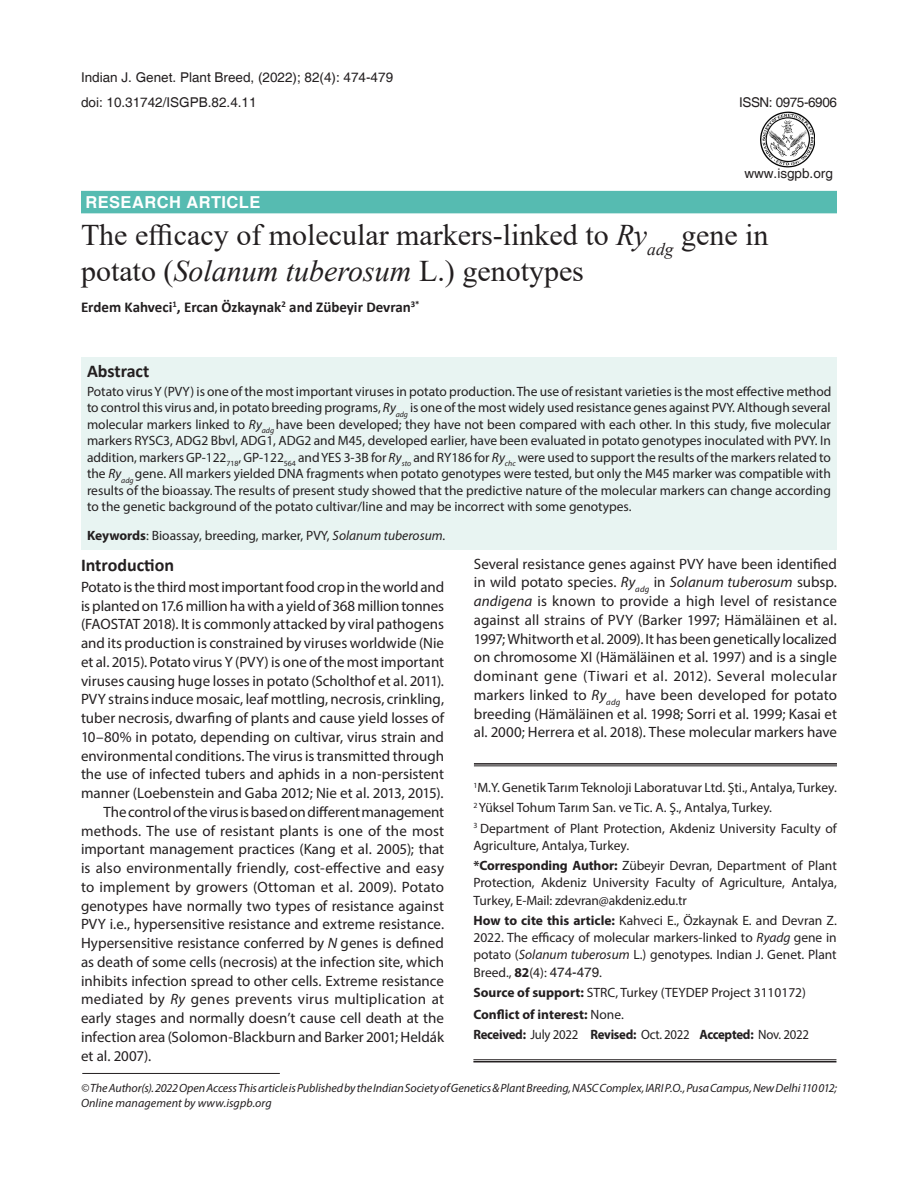
<style>
.page{position:relative;width:918px;height:1188px;background:#fff}
.page>*{position:absolute;margin:0;border:0;box-sizing:border-box;transform-origin:0 0}
.article_head{font:30px/36px "Times New Roman";color:#231f20}
.Sub-Head-1{font:700 18px "Calibri";color:#231f20}
.Subject{font:700 16.5px "Helvetica";letter-spacing:.025em;color:#fff}
.Body_flush{font:15px/18.8px "Myriad Pro";color:#231f20;text-align:justify}
.text{font:15px/18.8px "Myriad Pro";color:#231f20;text-align:justify}
.author{font:700 15px "Calibri";color:#231f20}
.Abstract{font:13.5px/16.5px "Myriad Pro";color:#231f20;text-align:justify}
.affiliation{font:13.5px/17.2px "Myriad Pro";color:#231f20;text-align:justify}
.Running_Head{font:13.5px "Helvetica";color:#231f20}
.affiliation-2{font:700 13.5px "Myriad Pro";letter-spacing:-.02em;color:#231f20;scale:.95 1}
.affiliation-3{font:700 13.5px "Myriad Pro";color:#231f20}
.Running_Head-2{font:13.5px "Helvetica";letter-spacing:-.03em;color:#231f20}
.Bottom_1st_page{font:italic 12px/14.4px "Myriad Pro";letter-spacing:-.005em;color:#231f20}
.s1{font-style:italic}
.s2{font-weight:700}
.s3{font-family:"Helvetica"}
.s4{font-weight:400}
</style>
<div class="page">
<div style="left:81px;top:358px;width:756px;height:192px;background:#e8f4f2"></div>
<div style="left:81px;top:191px;width:756px;height:22px;background:#56bbb1"></div>
<hr style="left:474px;top:763px;width:363px;height:2px;background:#231f20">
<hr style="left:474px;top:766px;width:363px;height:1px;background:#231f20">
<hr style="left:473px;top:1059px;width:363px;height:1px;background:#231f20">
<hr style="left:473px;top:1061px;width:363px;height:1px;background:#231f20">
<hr style="left:82px;top:1073px;width:198px;height:1px;background:#231f20">
<img style="left:760px;top:112px;width:55px;height:55px">
<p class="Running_Head" style="left:81px;top:70px;width:314px">Indian J. Genet. Plant Breed, (2022); 82(4): 474-479</p>
<p class="Running_Head" style="left:81px;top:95px;width:177px">doi: 10.31742/ISGPB.82.4.11</p>
<p class="Running_Head-2" style="left:739px;top:95px;width:99px">ISSN: 0975-6906</p>
<p class="Subject" style="left:86px;top:192px;width:176px">RESEARCH ARTICLE</p>
<p class="Running_Head" style="left:744px;top:166px;width:90px">www.isgpb.org</p>
<p class="article_head" style="left:81px;top:216px;width:689px">The efficacy of molecular markers-linked to <span class="s1">Ry</span><sub>adg</sub> gene in potato (<span class="s1">Solanum tuberosum</span> L.) genotypes</p>
<p class="author" style="left:81px;top:297px;width:340px">Erdem Kahveci<sup>1</sup>, Ercan Özkaynak<sup>2</sup> and Zübeyir Devran<sup>3*</sup></p>
<p class="Sub-Head-1" style="left:87px;top:358px;width:64px">Abstract</p>
<p class="Abstract" style="left:87px;top:383px;width:746px">Potato virus Y (PVY) is one of the most important viruses in potato production. The use of resistant varieties is the most effective method to control this virus and, in potato breeding programs, <span class="s1">Ry</span><sub>adg</sub> is one of the most widely used resistance genes against PVY. Although several molecular markers linked to <span class="s1">Ry</span><sub>adg</sub> have been developed; they have not been compared with each other. In this study, five molecular markers RYSC3, ADG2 Bbvl, ADG1, ADG2 and M45, developed earlier, have been evaluated in potato genotypes inoculated with PVY. In addition, markers GP-122<sub>718</sub>, GP-122<sub>564</sub> and YES 3-3B for <span class="s1">Ry</span><sub>sto</sub> and RY186 for <span class="s1">Ry</span><sub>chc</sub> were used to support the results of the markers related to the <span class="s1">Ry</span><sub>adg</sub> gene. All markers yielded DNA fragments when potato genotypes were tested, but only the M45 marker was compatible with results of the bioassay. The results of present study showed that the predictive nature of the molecular markers can change according to the genetic background of the potato cultivar/line and may be incorrect with some genotypes.</p>
<p class="Abstract" style="left:87px;top:527px;width:360px"><span class="s2">Keywords</span>: Bioassay, breeding, marker, PVY, <span class="s1">Solanum tuberosum.</span></p>
<p class="Sub-Head-1" style="left:81px;top:552px;width:95px">Introduction</p>
<p class="Body_flush" style="left:81px;top:577px;width:365px">Potato is the third most important food crop in the world and is planted on 17.6 million ha with a yield of 368 million tonnes (FAOSTAT 2018). It is commonly attacked by viral pathogens and its production is constrained by viruses worldwide (Nie et al. 2015). Potato virus Y (PVY) is one of the most important viruses causing huge losses in potato (Scholthof et al. 2011).<br>PVY strains induce mosaic, leaf mottling, necrosis, crinkling, tuber necrosis, dwarfing of plants and cause yield losses of 10–80% in potato, depending on cultivar, virus strain and environmental conditions. The virus is transmitted through the use of infected tubers and aphids in a non-persistent manner (Loebenstein and Gaba 2012; Nie et al. 2013, 2015).</p>
<p class="text" style="left:81px;top:802px;width:365px;text-indent:22px">The control of the virus is based on different management methods. The use of resistant plants is one of the most important management practices (Kang et al. 2005); that is also environmentally friendly, cost-effective and easy to implement by growers (Ottoman et al. 2009). Potato genotypes have normally two types of resistance against PVY i.e., hypersensitive resistance and extreme resistance.<br>Hypersensitive resistance conferred by <span class="s1">N</span> genes is defined as death of some cells (necrosis) at the infection site, which inhibits infection spread to other cells. Extreme resistance mediated by <span class="s1">Ry</span> genes prevents virus multiplication at early stages and normally doesn’t cause cell death at the infection area (Solomon-Blackburn and Barker 2001; Heldák et al. 2007).</p>
<p class="Body_flush" style="left:474px;top:554px;width:365px">Several resistance genes against PVY have been identified in wild potato species. <span class="s1">Ry</span><sub>adg</sub> in <span class="s1">Solanum tuberosum</span> subsp. <span class="s1">andigena</span> is known to provide a high level of resistance against all strains of PVY (Barker 1997; Hämäläinen et al.<br>1997; Whitworth et al. 2009). It has been genetically localized on chromosome XI (Hämäläinen et al. 1997) and is a single dominant gene (Tiwari et al. 2012). Several molecular markers linked to <span class="s1">Ry</span><sub>adg</sub> have been developed for potato breeding (Hämäläinen et al. 1998; Sorri et al. 1999; Kasai et al. 2000; Herrera et al. 2018). These molecular markers have</p>
<p class="affiliation" style="left:473px;top:779px;width:365px"><sup>1</sup>M.Y. Genetik Tarım Teknoloji Laboratuvar Ltd. Şti., Antalya, Turkey.</p>
<p class="affiliation" style="left:473px;top:799px;width:300px"><sup>2</sup> Yüksel Tohum Tarım San. ve Tic. A. Ş., Antalya, Turkey.</p>
<p class="affiliation" style="left:473px;top:819px;width:365px"><sup>3</sup> Department of Plant Protection, Akdeniz University Faculty of<br>Agriculture, Antalya, Turkey.</p>
<p class="affiliation" style="left:473px;top:857px;width:365px"><span class="s2">*Corresponding Author:</span> Zübeyir Devran, Department of Plant Protection, Akdeniz University Faculty of Agriculture, Antalya, Turkey, E-Mail: zdevran@akdeniz.edu.tr</p>
<p class="affiliation" style="left:473px;top:911px;width:365px"><span class="s2">How to cite this article:</span> Kahveci E., Özkaynak E. and Devran Z.<br>2022. The efficacy of molecular markers-linked to <span class="s1">Ryadg</span> gene in potato (<span class="s1">Solanum tuberosum</span> L.) genotypes. Indian J. Genet. Plant Breed., <span class="s2">82</span>(4): <span class="s3">474-479</span>.</p>
<p class="affiliation" style="left:473px;top:983px;width:334px"><span class="s2">Source of support:</span> STRC, Turkey (TEYDEP Project 3110172)</p>
<p class="affiliation-3" style="left:473px;top:1005px;width:152px">Conflict of interest: <span class="s4">None.</span></p>
<p class="affiliation-2" style="left:473px;top:1025px;width:355px">Received: <span class="s4">July 2022</span> Revised: <span class="s4">Oct. 2022</span> Accepted: <span class="s4">Nov. 2022</span></p>
<p class="Bottom_1st_page" style="left:81px;top:1081px;width:757px">© The Author(s). 2022 Open Access This article is Published by the Indian Society of Genetics &amp; Plant Breeding, NASC Complex, IARI P.O., Pusa Campus, New Delhi 110 012;<br>Online management by www.isgpb.org</p>
</div>
